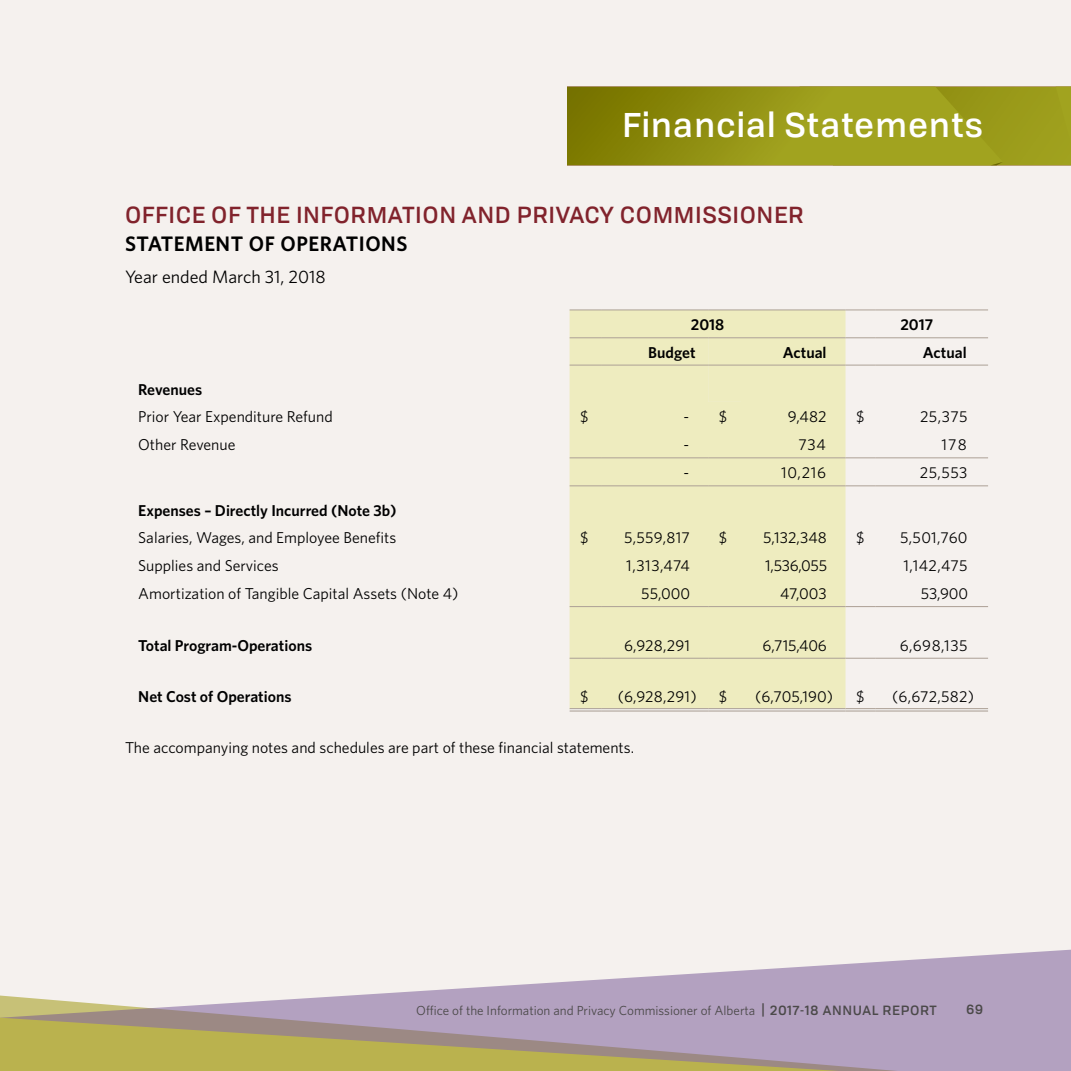
<style>
.page{position:relative;width:1071px;height:1071px;background:#f5f1ee}
.page>*{position:absolute;margin:0;border:0;box-sizing:border-box;transform-origin:0 0}
.t1{font:500 33.6px "Tofino";letter-spacing:.02em;color:#fff}
.t2{font:500 22.75px "Tofino";letter-spacing:.025em;color:#81232c}
.t3{font:600 21px "Whitney";letter-spacing:.025em;color:#000}
.t4{font:17.85px "Whitney";color:#000}
.t5{font:15.75px "Whitney";color:#000}
.t6{font:600 15.75px "Whitney";color:#000}
.t7{font:13.12px "Whitney";color:#4b4949}
.t8{font:500 13.12px "Tofino";color:#4b4949}
.s1{font-family:"Tofino";font-weight:500}
</style>
<div class="page">
<svg style="left:0;top:949px;width:1071px;height:122px;fill:#b3a1c0"></svg>
<svg style="left:567px;top:87px;width:504px;height:78px;background:#959515"></svg>
<div style="left:570px;top:311px;width:276px;height:397px;background:#eeecbf"></div>
<div style="left:708px;top:338px;width:138px;height:370px;background:#eeecbf"></div>
<hr style="left:570px;top:708px;width:31px;height:4px;background:#e8e5e2">
<hr style="left:601px;top:708px;width:107px;height:4px;background:#e8e5e2">
<hr style="left:708px;top:708px;width:33px;height:4px;background:#e8e5e2">
<hr style="left:741px;top:708px;width:105px;height:4px;background:#e8e5e2">
<hr style="left:846px;top:708px;width:29px;height:4px;background:#e8e5e2">
<hr style="left:875px;top:708px;width:113px;height:4px;background:#e8e5e2">
<hr style="left:570px;top:457px;width:31px;height:1px;background:#aca095">
<hr style="left:601px;top:457px;width:107px;height:1px;background:#aca095">
<hr style="left:708px;top:457px;width:33px;height:1px;background:#aca095">
<hr style="left:741px;top:457px;width:105px;height:1px;background:#aca095">
<svg style="left:846px;top:457px;width:29px;height:1px"></svg>
<hr style="left:875px;top:457px;width:113px;height:1px;background:#aca095">
<hr style="left:570px;top:606px;width:31px;height:1px;background:#aca095">
<hr style="left:601px;top:606px;width:107px;height:1px;background:#aca095">
<hr style="left:708px;top:606px;width:33px;height:1px;background:#aca095">
<hr style="left:741px;top:606px;width:105px;height:1px;background:#aca095">
<svg style="left:846px;top:606px;width:29px;height:1px"></svg>
<hr style="left:875px;top:606px;width:113px;height:1px;background:#aca095">
<hr style="left:570px;top:658px;width:31px;height:1px;background:#aca095">
<hr style="left:601px;top:658px;width:107px;height:1px;background:#aca095">
<hr style="left:708px;top:658px;width:33px;height:1px;background:#aca095">
<hr style="left:741px;top:658px;width:105px;height:1px;background:#aca095">
<svg style="left:846px;top:658px;width:29px;height:1px"></svg>
<hr style="left:875px;top:658px;width:113px;height:1px;background:#aca095">
<hr style="left:570px;top:310px;width:31px;height:1px;background:#aca095">
<hr style="left:601px;top:310px;width:107px;height:1px;background:#aca095">
<hr style="left:708px;top:310px;width:33px;height:1px;background:#aca095">
<hr style="left:741px;top:310px;width:105px;height:1px;background:#aca095">
<svg style="left:846px;top:310px;width:29px;height:1px"></svg>
<hr style="left:875px;top:310px;width:113px;height:1px;background:#aca095">
<hr style="left:570px;top:337px;width:31px;height:1px;background:#aca095">
<hr style="left:601px;top:337px;width:107px;height:1px;background:#aca095">
<hr style="left:708px;top:337px;width:33px;height:1px;background:#aca095">
<hr style="left:741px;top:337px;width:105px;height:1px;background:#aca095">
<svg style="left:846px;top:337px;width:29px;height:1px"></svg>
<hr style="left:875px;top:337px;width:113px;height:1px;background:#aca095">
<hr style="left:570px;top:365px;width:31px;height:1px;background:#aca095">
<hr style="left:601px;top:365px;width:107px;height:1px;background:#aca095">
<hr style="left:708px;top:365px;width:33px;height:1px;background:#aca095">
<hr style="left:741px;top:365px;width:105px;height:1px;background:#aca095">
<svg style="left:846px;top:365px;width:29px;height:1px"></svg>
<hr style="left:875px;top:365px;width:113px;height:1px;background:#aca095">
<hr style="left:570px;top:485px;width:31px;height:1px;background:#aca095">
<hr style="left:601px;top:485px;width:107px;height:1px;background:#aca095">
<hr style="left:708px;top:485px;width:33px;height:1px;background:#aca095">
<hr style="left:741px;top:485px;width:105px;height:1px;background:#aca095">
<svg style="left:846px;top:485px;width:29px;height:1px"></svg>
<hr style="left:875px;top:485px;width:113px;height:1px;background:#aca095">
<hr style="left:570px;top:708px;width:31px;height:1px;background:#aca095">
<hr style="left:570px;top:710px;width:31px;height:2px;background:#aca095">
<hr style="left:601px;top:708px;width:107px;height:1px;background:#aca095">
<hr style="left:601px;top:710px;width:107px;height:2px;background:#aca095">
<hr style="left:708px;top:708px;width:33px;height:1px;background:#aca095">
<hr style="left:708px;top:710px;width:33px;height:2px;background:#aca095">
<hr style="left:741px;top:708px;width:105px;height:1px;background:#aca095">
<hr style="left:741px;top:710px;width:105px;height:2px;background:#aca095">
<svg style="left:846px;top:708px;width:29px;height:1px"></svg>
<hr style="left:846px;top:710px;width:29px;height:2px;background:#aca095">
<hr style="left:875px;top:708px;width:113px;height:1px;background:#aca095">
<hr style="left:875px;top:710px;width:113px;height:2px;background:#aca095">
<h1 class="t1" style="left:622px;top:98px;width:363px">Financial Statements</h1>
<h2 class="t2" style="left:125px;top:197px;width:680px">OFFICE OF THE INFORMATION AND PRIVACY COMMISSIONER</h2>
<h3 class="t3" style="left:125px;top:231px;width:284px">STATEMENT OF OPERATIONS</h3>
<p class="t4" style="left:125px;top:266px;width:202px">Year ended March 31, 2018</p>
<p class="t6" style="left:691px;top:315px;width:35px">2018</p>
<p class="t6" style="left:900px;top:315px;width:34px">2017</p>
<p class="t6" style="left:648px;top:343px;width:49px">Budget</p>
<p class="t6" style="left:783px;top:343px;width:45px">Actual</p>
<p class="t6" style="left:923px;top:343px;width:45px">Actual</p>
<p class="t6" style="left:138px;top:380px;width:65px">Revenues</p>
<p class="t5" style="left:138px;top:407px;width:196px">Prior Year Expenditure Refund</p>
<p class="t5" style="left:580px;top:407px;width:10px">$</p>
<p class="t5" style="left:683px;top:407px;width:45px">- $</p>
<p class="t5" style="left:788px;top:407px;width:40px">9,482</p>
<p class="t5" style="left:856px;top:407px;width:10px">$</p>
<p class="t5" style="left:920px;top:407px;width:49px">25,375</p>
<p class="t5" style="left:138px;top:435px;width:99px">Other Revenue</p>
<p class="t5" style="left:683px;top:435px;width:5px">-</p>
<p class="t5" style="left:798px;top:435px;width:29px">734</p>
<p class="t5" style="left:941px;top:435px;width:27px">178</p>
<p class="t5" style="left:683px;top:463px;width:5px">-</p>
<p class="t5" style="left:781px;top:463px;width:46px">10,216</p>
<p class="t5" style="left:920px;top:463px;width:49px">25,553</p>
<p class="t6" style="left:138px;top:501px;width:260px">Expenses – Directly Incurred (Note 3b)</p>
<p class="t5" style="left:138px;top:528px;width:260px">Salaries, Wages, and Employee Benefits</p>
<p class="t5" style="left:580px;top:528px;width:10px">$</p>
<p class="t5" style="left:624px;top:528px;width:67px">5,559,817</p>
<p class="t5" style="left:719px;top:528px;width:10px">$</p>
<p class="t5" style="left:763px;top:528px;width:65px">5,132,348</p>
<p class="t5" style="left:856px;top:528px;width:10px">$</p>
<p class="t5" style="left:900px;top:528px;width:69px">5,501,760</p>
<p class="t5" style="left:138px;top:556px;width:142px">Supplies and Services</p>
<p class="t5" style="left:626px;top:556px;width:65px">1,313,474</p>
<p class="t5" style="left:765px;top:556px;width:63px">1,536,055</p>
<p class="t5" style="left:904px;top:556px;width:65px">1,142,475</p>
<p class="t5" style="left:138px;top:584px;width:322px">Amortization of Tangible Capital Assets (Note 4)</p>
<p class="t5" style="left:641px;top:584px;width:51px">55,000</p>
<p class="t5" style="left:780px;top:584px;width:48px">47,003</p>
<p class="t5" style="left:921px;top:584px;width:49px">53,900</p>
<p class="t6" style="left:138px;top:636px;width:175px">Total Program-Operations</p>
<p class="t5" style="left:624px;top:636px;width:68px">6,928,291</p>
<p class="t5" style="left:763px;top:636px;width:66px">6,715,406</p>
<p class="t5" style="left:900px;top:636px;width:69px">6,698,135</p>
<p class="t6" style="left:138px;top:687px;width:155px">Net Cost of Operations</p>
<p class="t5" style="left:580px;top:687px;width:10px">$</p>
<p class="t5" style="left:618px;top:687px;width:80px">(6,928,291)</p>
<p class="t5" style="left:719px;top:687px;width:10px">$</p>
<p class="t5" style="left:755px;top:687px;width:79px">(6,705,190)</p>
<p class="t5" style="left:856px;top:687px;width:10px">$</p>
<p class="t5" style="left:892px;top:687px;width:83px">(6,672,582)</p>
<p class="t5" style="left:125px;top:738px;width:511px">The accompanying notes and schedules are part of these financial statements.</p>
<p class="t7" style="left:416px;top:1002px;width:522px">Office of the Information and Privacy Commissioner of Alberta <span class="s1">| 2017-18 ANNUAL REPORT</span></p>
<p class="t8" style="left:966px;top:999px;width:19px">69</p>
</div>
